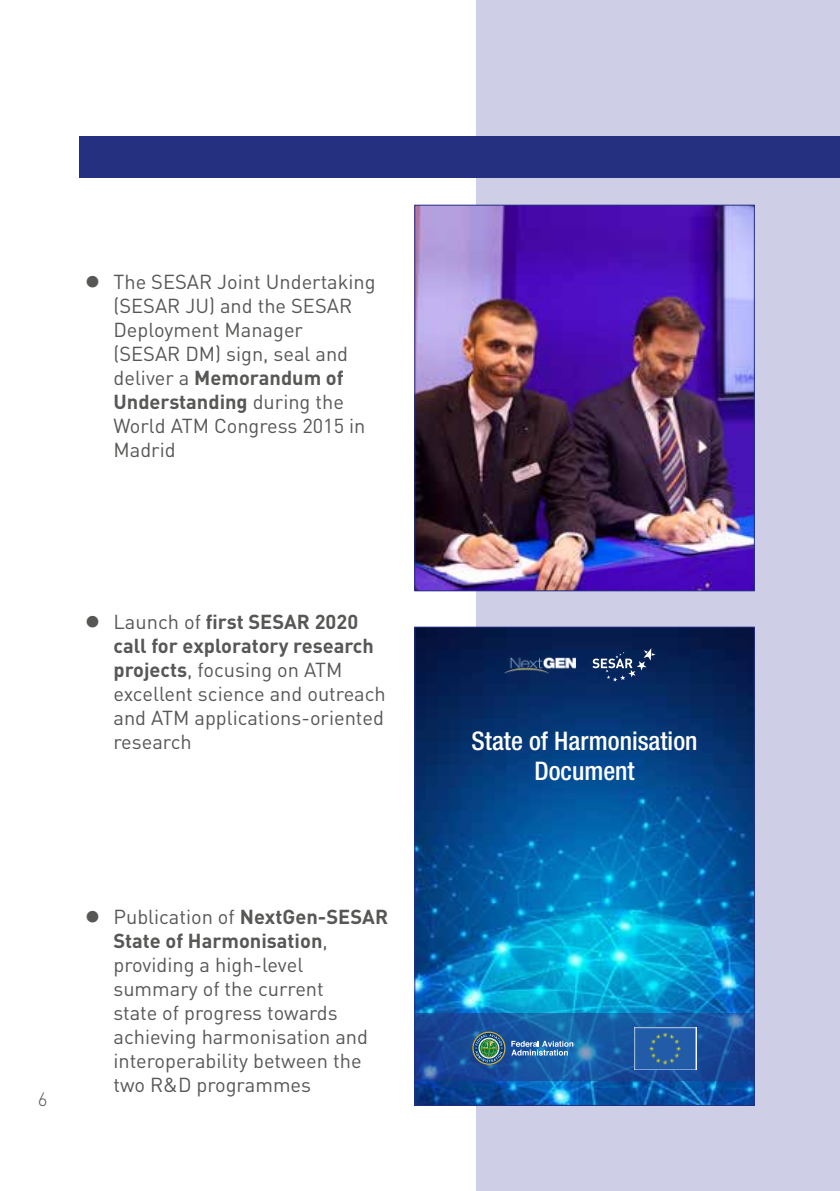
<style>
.page{position:relative;width:840px;height:1191px;background:#fff}
.page>*{position:absolute;margin:0;border:0;box-sizing:border-box;transform-origin:0 0}
.t1{font:500 condensed 25.6px/30.8px "Helvetica Neue LT Std";color:#fff;text-align:center}
.t2{font:20px/24px "DIN";color:#575756}
.t3{font:300 19px "DIN";color:#575756}
.s1{font-weight:700}
</style>
<div class="page">
<div style="left:476px;top:0;width:363px;height:1191px;background:#cfcee7"></div>
<div style="left:79px;top:136px;width:760px;height:41px;background:#253081"></div>
<img style="left:416px;top:207px;width:336px;height:382px">
<div style="left:414px;top:205px;width:340px;height:386px;border:1px solid #253081"></div>
<img style="left:416px;top:628px;width:336px;height:476px">
<img style="left:503px;top:654px;width:73px;height:22px">
<svg style="left:416px;top:1013px;width:336px;height:68px;background:#1a54a0"></svg>
<svg style="left:511px;top:1040px;width:62px;height:15px"></svg>
<svg style="left:472px;top:1031px;width:33px;height:34px"></svg>
<svg style="left:472px;top:1032px;width:32px;height:32px"></svg>
<svg style="left:473px;top:1032px;width:31px;height:31px"></svg>
<svg style="left:475px;top:1034px;width:27px;height:28px"></svg>
<svg style="left:592px;top:648px;width:63px;height:33px;background:#294471"></svg>
<img style="left:634px;top:1027px;width:61px;height:42px">
<div style="left:414px;top:626px;width:340px;height:480px;border:1px solid #253081"></div>
<p class="t2" style="left:113px;top:269px;width:263px;text-indent:-28px">● The SESAR Joint Undertaking (SESAR JU) and the SESAR<br>Deployment Manager<br>(SESAR DM) sign, seal and deliver a <span class="s1">Memorandum of<br>Understanding</span> during the<br>World ATM Congress 2015 in<br>Madrid</p>
<p class="t2" style="left:113px;top:609px;width:274px;text-indent:-28px">● Launch of <span class="s1">first SESAR 2020 call for exploratory research projects</span>, focusing on ATM excellent science and outreach and ATM applications-oriented research</p>
<p class="t3" style="left:38px;top:1087px;width:11px">6</p>
<p class="t2" style="left:113px;top:904px;width:276px;text-indent:-28px">● Publication of <span class="s1">NextGen-SESAR<br>State of Harmonisation</span>, providing a high-level summary of the current<br>state of progress towards achieving harmonisation and interoperability between the two R&amp;D programmes</p>
<p class="t1" style="left:471px;top:725px;width:227px">State of Harmonisation<br>Document</p>
</div>
